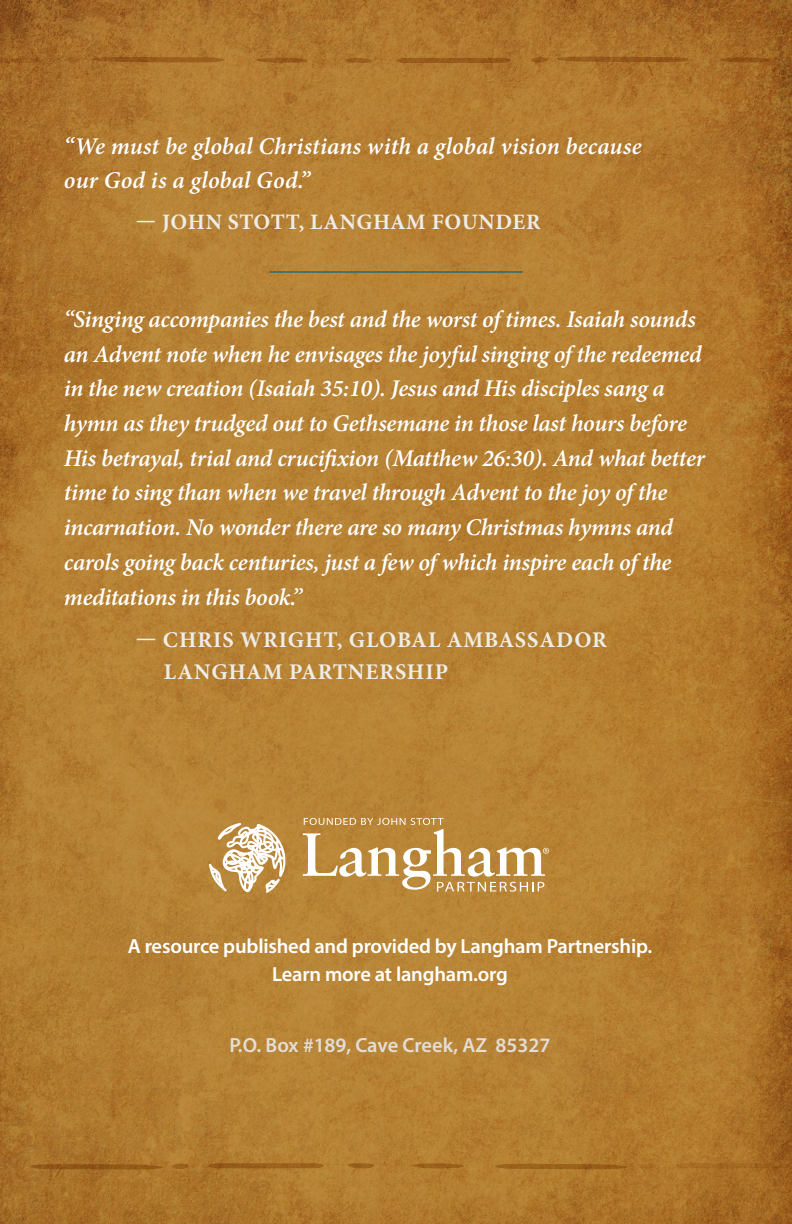
<style>
.page{position:relative;width:792px;height:1224px;background:#fff}
.page>*{position:absolute;margin:0;border:0;box-sizing:border-box;transform-origin:0 0}
.t1{font:italic 600 24px/34.8px "Minion Pro";letter-spacing:-.015em;color:#fff}
.t2{font:italic 600 24px/34.6px "Minion Pro";letter-spacing:.01em;color:#fff}
.t3{font:700 22.4px "Minion Pro";letter-spacing:.04em;color:#eeece7}
.t4{font:700 22px "Minion Pro";letter-spacing:.03em;color:#eeece7}
.t5{font:600 20.4px "Myriad Pro";letter-spacing:-.01em;color:#fff}
.t6{font:600 20.4px "Myriad Pro";color:#e2ded7}
</style>
<div class="page">
<img style="left:0;top:0;width:792px;height:1224px">
<svg style="left:89px;top:57px;width:146px;height:6px"></svg>
<svg style="left:246px;top:58px;width:70px;height:5px"></svg>
<svg style="left:346px;top:58px;width:26px;height:5px"></svg>
<svg style="left:394px;top:58px;width:122px;height:5px"></svg>
<svg style="left:0;top:58px;width:48px;height:5px"></svg>
<svg style="left:60px;top:57px;width:23px;height:6px"></svg>
<svg style="left:527px;top:56px;width:173px;height:7px"></svg>
<svg style="left:711px;top:57px;width:63px;height:6px"></svg>
<svg style="left:484px;top:1164px;width:146px;height:5px"></svg>
<svg style="left:404px;top:1163px;width:69px;height:6px"></svg>
<svg style="left:347px;top:1163px;width:27px;height:6px"></svg>
<svg style="left:204px;top:1163px;width:122px;height:5px"></svg>
<svg style="left:671px;top:1163px;width:121px;height:5px"></svg>
<svg style="left:637px;top:1164px;width:23px;height:5px"></svg>
<svg style="left:20px;top:1164px;width:173px;height:6px"></svg>
<hr style="left:269px;top:271px;width:254px;height:2px;background:#136780">
<svg style="left:209px;top:823px;width:76px;height:70px"></svg>
<svg style="left:303px;top:818px;width:246px;height:74px"></svg>
<p class="t2" style="left:64px;top:128px;width:579px">“We must be global Christians with a global vision because our God is a global God.”</p>
<p class="t4" style="left:136px;top:207px;width:406px">— JOHN STOTT, LANGHAM FOUNDER</p>
<p class="t1" style="left:64px;top:302px;width:643px">“Singing accompanies the best and the worst of times. Isaiah sounds an Advent note when he envisages the joyful singing of the redeemed in the new creation (Isaiah 35:10). Jesus and His disciples sang a hymn as they trudged out to Gethsemane in those last hours before His betrayal, trial and crucifixion (Matthew 26:30). And what better time to sing than when we travel through Advent to the joy of the incarnation. No wonder there are so many Christmas hymns and carols going back centuries, just a few of which inspire each of the meditations in this book.”</p>
<p class="t3" style="left:136px;top:624px;width:473px">— CHRIS WRIGHT, GLOBAL AMBASSADOR</p>
<p class="t3" style="left:164px;top:656px;width:286px">LANGHAM PARTNERSHIP</p>
<p class="t5" style="left:128px;top:933px;width:526px">A resource published and provided by Langham Partnership.</p>
<p class="t5" style="left:272px;top:961px;width:237px">Learn more at langham.org</p>
<p class="t6" style="left:229px;top:1032px;width:323px">P.O. Box #189, Cave Creek, AZ 85327</p>
</div>
